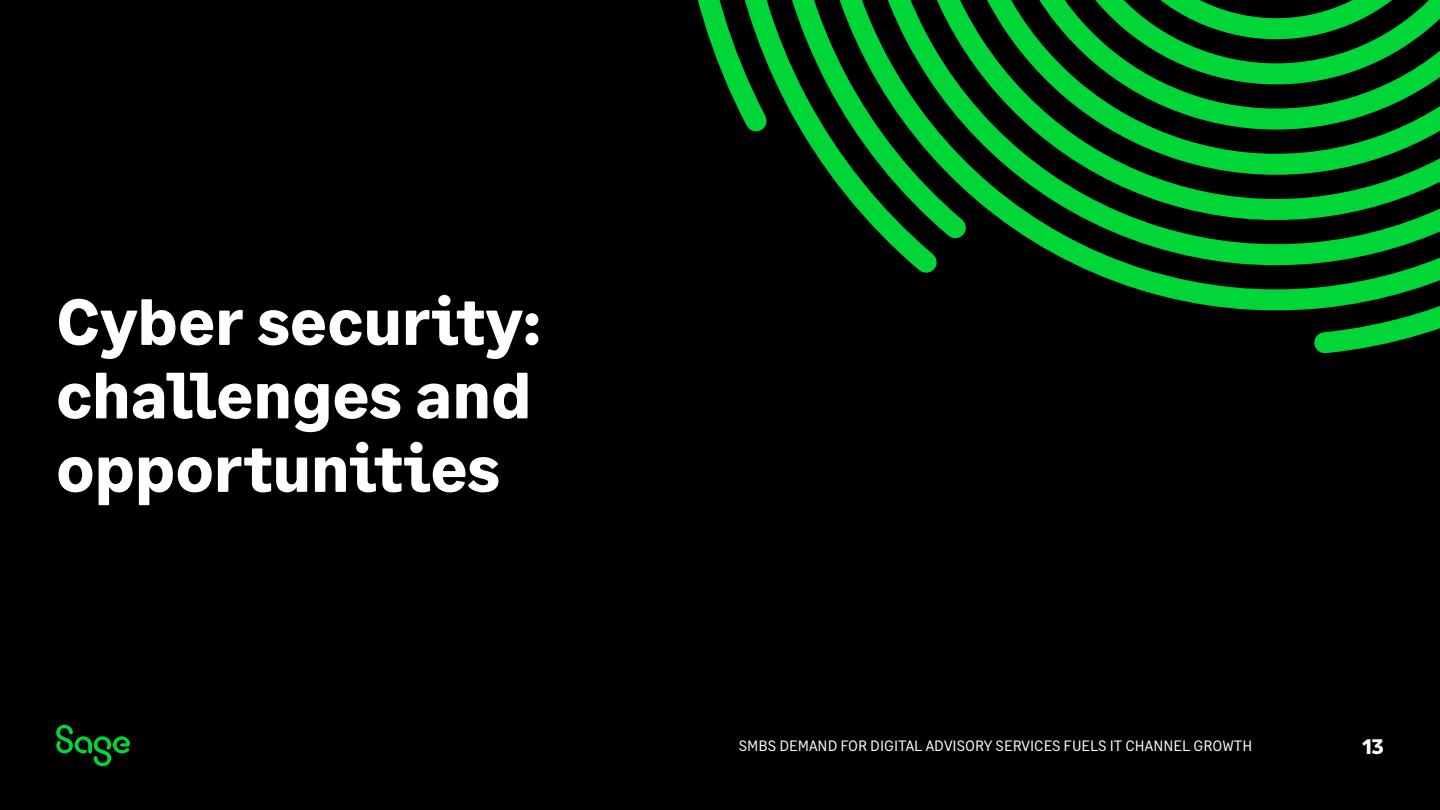
<style>
.page{position:relative;width:1440px;height:810px;background:#000}
.page>*{position:absolute;margin:0;border:0;box-sizing:border-box;transform-origin:0 0}
.t1{font:700 65.25px/73.5px "Sage Text";color:#fff}
.t2{font:700 21px "Sage Text";color:#fff}
.t3{font:15px "Sage Text";color:#fff}
</style>
<div class="page">
<svg style="left:56px;top:725px;width:74px;height:41px"></svg>
<svg style="left:698px;top:0;width:742px;height:354px"></svg>
<h1 class="t1" style="left:56px;top:286px;width:486px">Cyber security: challenges and opportunities</h1>
<p class="t3" style="left:739px;top:737px;width:515px">SMBS DEMAND FOR DIGITAL ADVISORY SERVICES FUELS IT CHANNEL GROWTH</p>
<h2 class="t2" style="left:1362px;top:733px;width:23px">13</h2>
</div>
